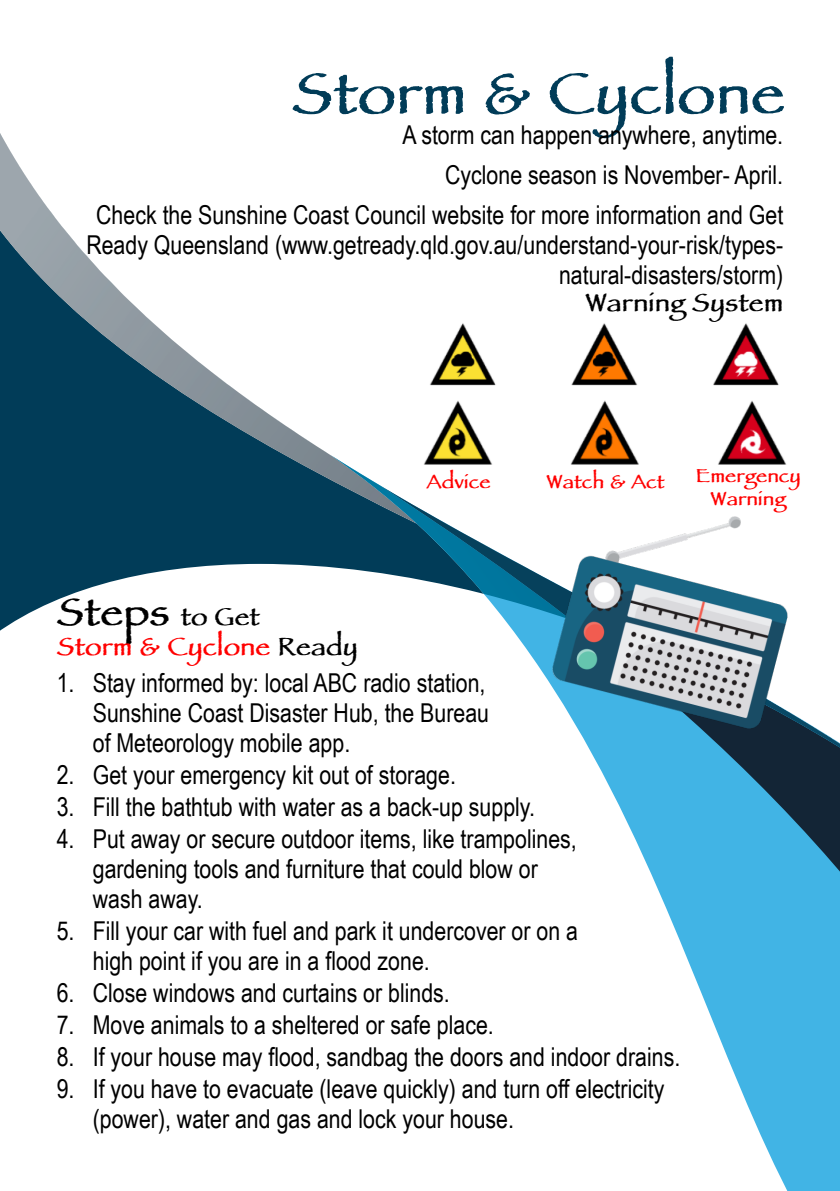
<style>
.page{position:relative;width:840px;height:1191px;background:#fff}
.page>*{position:absolute;margin:0;border:0;box-sizing:border-box;transform-origin:0 0}
.t1{font:700 60px "Papyrus LET";color:#013c58}
.t2{font:700 40px "Papyrus LET";color:#000}
.t3{font:26px/30px "Arial Narrow";color:#000}
.t4{font:700 26px "Papyrus LET";color:#f00}
.t5{font:700 26px "Papyrus LET";color:#000}
.t6{font:700 19.6px/22.6px "Papyrus LET";color:#f00;text-align:center}
.s1{font-size:26px}
.s2{color:#000}
</style>
<div class="page">
<svg style="left:839px;top:742px;width:1px;height:203px"></svg>
<svg style="left:631px;top:830px;width:208px;height:361px;fill:#41b4e5"></svg>
<svg style="left:0;top:464px;width:839px;height:366px"></svg>
<img style="left:0;top:133px;width:330px;height:391px">
<svg style="left:330px;top:455px;width:440px;height:246px"></svg>
<img style="left:378px;top:484px;width:461px;height:264px">
<img style="left:420px;top:323px;width:366px;height:149px">
<img style="left:552px;top:516px;width:235px;height:212px">
<h1 class="t1" style="left:292px;top:57px;width:494px">Storm &amp; Cyclone</h1>
<p class="t3" style="left:96px;top:117px;width:688px;line-height:40px;text-align:right">A storm can happen anywhere, anytime.<br>Cyclone season is November- April.<br>Check the Sunshine Coast Council website for more information and Get</p>
<p class="t3" style="left:86px;top:232px;width:698px;text-align:right">Ready Queensland (www.getready.qld.gov.au/understand-your-risk/types&shy;natural-disasters/storm)</p>
<p class="t5" style="left:585px;top:287px;width:199px">Warning System</p>
<p class="t6" style="left:426px;top:470px;width:65px">Advice</p>
<p class="t6" style="left:546px;top:470px;width:119px">Watch &amp; Act</p>
<p class="t6" style="left:695px;top:464px;width:107px">Emergency<br>Warning</p>
<h2 class="t2" style="left:57px;top:588px;width:205px">Steps <span class="s1">to Get</span></h2>
<p class="t4" style="left:57px;top:631px;width:302px">Storm &amp; Cyclone <span class="s2">Ready</span></p>
<p class="t3" style="left:93px;top:670px;width:397px;text-indent:-36px">1. Stay informed by: local ABC radio station,<br>Sunshine Coast Disaster Hub, the Bureau of Meteorology mobile app.</p>
<p class="t3" style="left:57px;top:762px;width:400px">2. Get your emergency kit out of storage.</p>
<p class="t3" style="left:57px;top:794px;width:479px">3. Fill the bathtub with water as a back-up supply.</p>
<p class="t3" style="left:93px;top:826px;width:485px;text-indent:-36px">4. Put away or secure outdoor items, like trampolines, gardening tools and furniture that could blow or wash away.</p>
<p class="t3" style="left:93px;top:918px;width:486px;text-indent:-36px">5. Fill your car with fuel and park it undercover or on a high point if you are in a flood zone.</p>
<p class="t3" style="left:57px;top:980px;width:394px">6. Close windows and curtains or blinds.</p>
<p class="t3" style="left:57px;top:1012px;width:438px">7. Move animals to a sheltered or safe place.</p>
<p class="t3" style="left:57px;top:1044px;width:624px">8. If your house may flood, sandbag the doors and indoor drains.</p>
<p class="t3" style="left:93px;top:1076px;width:572px;text-indent:-36px">9. If you have to evacuate (leave quickly) and turn off electricity (power), water and gas and lock your house.</p>
</div>
